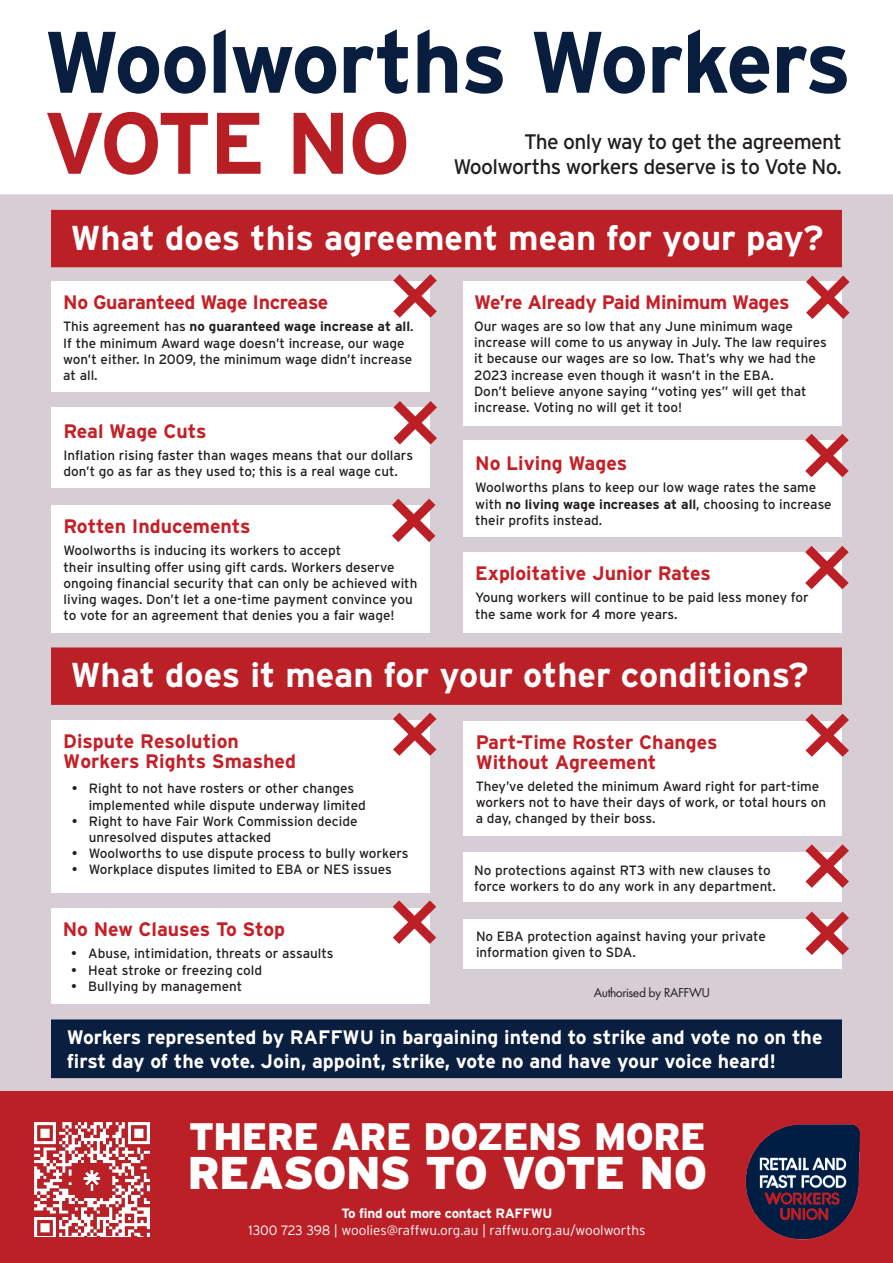
<style>
.page{position:relative;width:893px;height:1263px;background:#fff}
.page>*{position:absolute;margin:0;border:0;box-sizing:border-box;transform-origin:0 0}
.t1{font:700 87px/81px "Interstate";letter-spacing:-.02em;color:#091e3f}
.t2{font:900 45.75px "Interstate";letter-spacing:-.02em;color:#fff}
.t3{font:900 38.25px "Interstate";letter-spacing:-.02em;color:#fff}
.t4{font:700 34.5px "Interstate";color:#fff}
.t5{font:21px "Interstate";letter-spacing:-.03em;color:#231f20}
.t6{font:700 19.5px "Interstate";color:#c42027}
.t7{font:700 19.5px/23.4px "Interstate";color:#fff}
.t8{font:700 19.5px "Interstate";letter-spacing:-.02em;color:#c42027}
.t9{font:13.5px/16.2px "Interstate";color:#231f20}
.t10{font:300 13.5px "Interstate";color:#fff}
.t11{font:700 13.5px "Interstate";letter-spacing:-.02em;color:#fff}
.t12{font:13.5px "Futura PT";letter-spacing:-.03em;color:#231f20}
.s1{color:#b81f25}
.s2{font-weight:700}
</style>
<div class="page">
<div style="left:0;top:194px;width:893px;height:897px;background:#d7cdd4"></div>
<div style="left:0;top:1091px;width:893px;height:172px;background:#bc2027"></div>
<img style="left:742px;top:1118px;width:123px;height:127px">
<div style="left:463px;top:852px;width:379px;height:49px;background:#fff"></div>
<svg style="left:805px;top:844px;width:44px;height:44px"></svg>
<div style="left:51px;top:720px;width:378px;height:173px;background:#fff"></div>
<svg style="left:393px;top:713px;width:43px;height:43px"></svg>
<div style="left:463px;top:919px;width:379px;height:49px;background:#fff"></div>
<svg style="left:805px;top:911px;width:44px;height:44px"></svg>
<div style="left:51px;top:909px;width:378px;height:95px;background:#fff"></div>
<svg style="left:393px;top:900px;width:43px;height:44px"></svg>
<div style="left:51px;top:210px;width:791px;height:57px;background:#bc2027"></div>
<div style="left:51px;top:647px;width:791px;height:58px;background:#bc2027;border:2px solid #bc2027"></div>
<img style="left:34px;top:1123px;width:115px;height:114px">
<div style="left:463px;top:552px;width:379px;height:81px;background:#fff"></div>
<svg style="left:805px;top:546px;width:44px;height:43px"></svg>
<div style="left:463px;top:440px;width:379px;height:96px;background:#fff"></div>
<svg style="left:805px;top:434px;width:44px;height:43px"></svg>
<div style="left:51px;top:281px;width:378px;height:111px;background:#fff"></div>
<svg style="left:393px;top:274px;width:44px;height:44px"></svg>
<div style="left:51px;top:408px;width:379px;height:80px;background:#fff"></div>
<svg style="left:393px;top:401px;width:44px;height:43px"></svg>
<div style="left:51px;top:505px;width:379px;height:128px;background:#fff"></div>
<svg style="left:392px;top:499px;width:43px;height:43px"></svg>
<div style="left:463px;top:281px;width:379px;height:145px;background:#fff"></div>
<svg style="left:806px;top:276px;width:43px;height:43px"></svg>
<div style="left:51px;top:1019px;width:791px;height:59px;background:#0a1e40;border:2px solid #091e3f"></div>
<div style="left:463px;top:721px;width:379px;height:114px;background:#fff"></div>
<svg style="left:805px;top:714px;width:44px;height:43px"></svg>
<p class="t1" style="left:44px;top:21px;width:809px">Woolworths Workers<br><span class="s1">VOTE NO</span></p>
<p class="t5" style="left:524px;top:129px;width:319px">The only way to get the agreement</p>
<p class="t5" style="left:453px;top:155px;width:390px">Woolworths workers deserve is to Vote No.</p>
<p class="t4" style="left:71px;top:218px;width:755px">What does this agreement mean for your pay?</p>
<p class="t8" style="left:63px;top:291px;width:267px">No Guaranteed Wage Increase</p>
<p class="t9" style="left:63px;top:318px;width:352px">This agreement has <span class="s2">no guaranteed wage increase at all</span>.<br>If the minimum Award wage doesn’t increase, our wage won’t either. In 2009, the minimum wage didn’t increase at all.</p>
<p class="t6" style="left:64px;top:420px;width:145px">Real Wage Cuts</p>
<p class="t9" style="left:64px;top:447px;width:351px">Inflation rising faster than wages means that our dollars don’t go as far as they used to; this is a real wage cut.</p>
<p class="t6" style="left:64px;top:515px;width:189px">Rotten Inducements</p>
<p class="t9" style="left:64px;top:542px;width:355px">Woolworths is inducing its workers to accept<br>their insulting offer using gift cards. Workers deserve ongoing financial security that can only be achieved with living wages. Don’t let a one-time payment convince you to vote for an agreement that denies you a fair wage!</p>
<p class="t8" style="left:474px;top:291px;width:317px">We’re Already Paid Minimum Wages</p>
<p class="t9" style="left:474px;top:318px;width:354px">Our wages are so low that any June minimum wage increase will come to us anyway in July. The law requires it because our wages are so low. That’s why we had the 2023 increase even though it wasn’t in the EBA.</p>
<p class="t9" style="left:474px;top:383px;width:334px">Don’t believe anyone saying “voting yes” will get that increase. Voting no will get it too!</p>
<p class="t6" style="left:475px;top:452px;width:154px">No Living Wages</p>
<p class="t9" style="left:475px;top:479px;width:358px">Woolworths plans to keep our low wage rates the same with <span class="s2">no living wage increases at all</span>, choosing to increase their profits instead.</p>
<p class="t6" style="left:475px;top:562px;width:237px">Exploitative Junior Rates</p>
<p class="t9" style="left:475px;top:589px;width:335px">Young workers will continue to be paid less money for</p>
<p class="t9" style="left:475px;top:606px;width:204px">the same work for 4 more years.</p>
<p class="t4" style="left:71px;top:656px;width:740px">What does it mean for your other conditions?</p>
<p class="t6" style="left:63px;top:730px;width:177px">Dispute Resolution</p>
<p class="t6" style="left:63px;top:750px;width:234px">Workers Rights Smashed</p>
<p class="t9" style="left:89px;top:780px;width:279px;text-indent:-17px">• Right to not have rosters or other changes implemented while dispute underway limited</p>
<p class="t9" style="left:89px;top:813px;width:270px;text-indent:-17px">• Right to have Fair Work Commission decide unresolved disputes attacked</p>
<p class="t9" style="left:72px;top:845px;width:338px">• Woolworths to use dispute process to bully workers</p>
<p class="t9" style="left:72px;top:861px;width:322px">• Workplace disputes limited to EBA or NES issues</p>
<p class="t6" style="left:63px;top:918px;width:224px">No New Clauses To Stop</p>
<p class="t9" style="left:71px;top:945px;width:264px">• Abuse, intimidation, threats or assaults</p>
<p class="t9" style="left:71px;top:962px;width:192px">• Heat stroke or freezing cold</p>
<p class="t9" style="left:71px;top:978px;width:173px">• Bullying by management</p>
<p class="t6" style="left:476px;top:731px;width:243px">Part-Time Roster Changes</p>
<p class="t6" style="left:476px;top:751px;width:182px">Without Agreement</p>
<p class="t9" style="left:476px;top:778px;width:352px">They’ve deleted the minimum Award right for part-time workers not to have their days of work, or total hours on a day, changed by their boss.</p>
<p class="t9" style="left:474px;top:862px;width:303px">No protections against RT3 with new clauses to force workers to do any work in any department.</p>
<p class="t9" style="left:476px;top:928px;width:291px">No EBA protection against having your private information given to SDA.</p>
<p class="t12" style="left:594px;top:984px;width:118px">Authorised by RAFFWU</p>
<p class="t7" style="left:67px;top:1026px;width:757px">Workers represented by RAFFWU in bargaining intend to strike and vote no on the first day of the vote. Join, appoint, strike, vote no and have your voice heard!</p>
<p class="t3" style="left:189px;top:1115px;width:518px">THERE ARE DOZENS MORE</p>
<p class="t2" style="left:187px;top:1147px;width:521px">REASONS TO VOTE NO</p>
<p class="t11" style="left:342px;top:1206px;width:212px">To find out more contact RAFFWU</p>
<p class="t10" style="left:249px;top:1222px;width:398px">1300 723 398 | woolies@raffwu.org.au | raffwu.org.au/woolworths</p>
</div>
